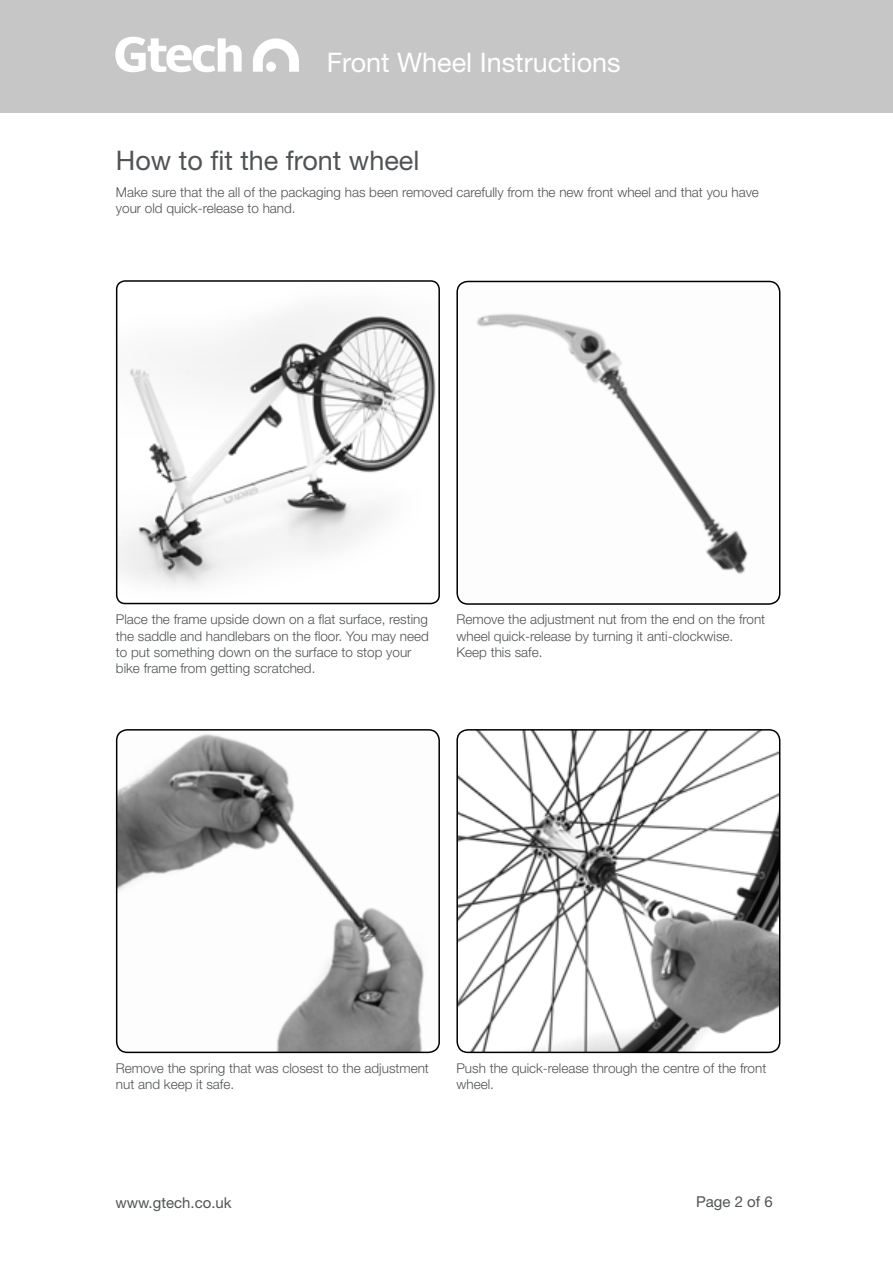
<style>
.page{position:relative;width:893px;height:1263px;background:#fff}
.page>*{position:absolute;margin:0;border:0;box-sizing:border-box;transform-origin:0 0}
.t1{font:27px "Helvetica Neue LT Std";color:#fff}
.t2{font:27px "Helvetica Neue LT Std";color:#505456}
.t3{font:15px "Helvetica Neue LT Std";color:#505456}
.t4{font:300 13.5px/16.2px "Helvetica Neue LT Std";color:#505456}
</style>
<div class="page">
<div style="left:0;top:0;width:893px;height:113px;background:#c6c6c6"></div>
<svg style="left:115px;top:37px;width:127px;height:35px"></svg>
<svg style="left:253px;top:38px;width:46px;height:34px"></svg>
<img style="left:117px;top:281px;width:322px;height:322px">
<div style="left:116px;top:280px;width:324px;height:324px;border:2px solid #000;border-radius:9px"></div>
<img style="left:459px;top:730px;width:321px;height:322px">
<div style="left:456px;top:729px;width:324px;height:324px;border:2px solid #000;border-radius:11px"></div>
<img style="left:458px;top:281px;width:322px;height:322px">
<div style="left:456px;top:281px;width:324px;height:324px;border:2px solid #000;border-radius:11px"></div>
<img style="left:117px;top:731px;width:322px;height:321px">
<div style="left:116px;top:729px;width:324px;height:324px;border:2px solid #000;border-radius:11px"></div>
<h1 class="t1" style="left:327px;top:46px;width:296px">Front Wheel Instructions</h1>
<h1 class="t2" style="left:116px;top:144px;width:305px">How to fit the front wheel</h1>
<p class="t4" style="left:116px;top:184px;width:644px">Make sure that the all of the packaging has been removed carefully from the new front wheel and that you have your old quick-release to hand.</p>
<p class="t4" style="left:116px;top:611px;width:314px">Place the frame upside down on a flat surface, resting the saddle and handlebars on the floor. You may need to put something down on the surface to stop your bike frame from getting scratched.</p>
<p class="t4" style="left:456px;top:611px;width:310px">Remove the adjustment nut from the end on the front wheel quick-release by turning it anti-clockwise.<br>Keep this safe.</p>
<p class="t4" style="left:116px;top:1059px;width:315px">Remove the spring that was closest to the adjustment nut and keep it safe.</p>
<p class="t4" style="left:456px;top:1059px;width:311px">Push the quick-release through the centre of the front wheel.</p>
<p class="t3" style="left:115px;top:1194px;width:118px">www.gtech.co.uk</p>
<p class="t3" style="left:696px;top:1193px;width:78px">Page 2 of 6</p>
</div>
